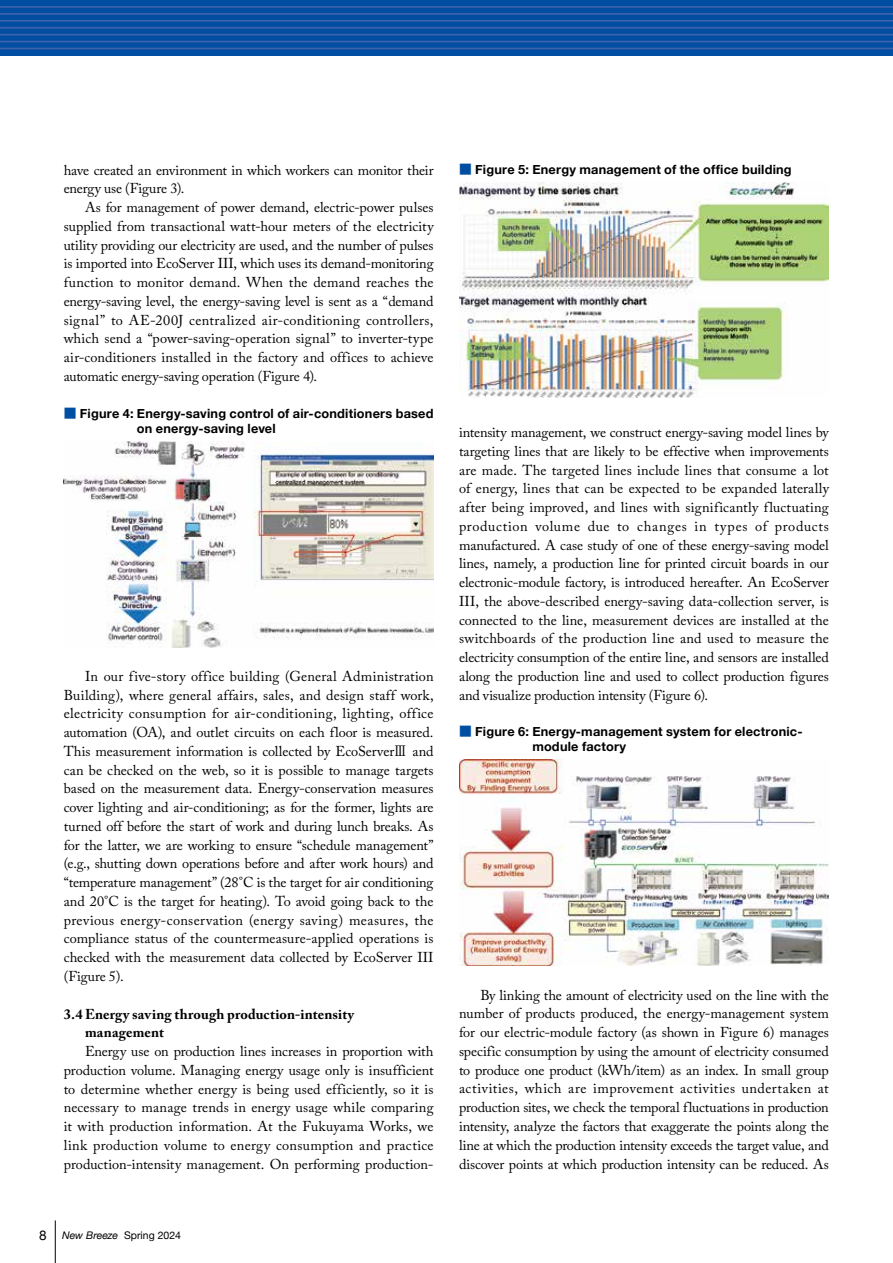
<style>
.page{position:relative;width:893px;height:1263px;background:#fff}
.page>*{position:absolute;margin:0;border:0;box-sizing:border-box;transform-origin:0 0}
.t1{font:14.25px/18.8px "Adobe Caslon Pro";color:#000;text-align:justify}
.t2{font:14.25px "Adobe Caslon Pro";letter-spacing:.025em;color:#000}
.t3{font:700 14.25px/18.8px "Adobe Caslon Pro";letter-spacing:.01em;color:#000}
.t4{font:700 12.75px/15px "Helvetica Neue";letter-spacing:.015em;color:#000}
.t5{font:10.5px "Helvetica Neue";color:#000}
.s1{font-family:"Shin Go Pro";font-weight:400;color:#004ea2}
.s2{font-family:"Koz Min Pro"}
.s3{font-size:13.5px}
.s4{font-style:italic}
</style>
<div class="page">
<img style="left:64px;top:441px;width:370px;height:207px">
<img style="left:459px;top:182px;width:370px;height:216px">
<img style="left:459px;top:760px;width:370px;height:205px">
<hr style="left:55px;top:1220px;width:1px;height:43px;background:#000">
<div style="left:0;top:0;width:893px;height:55px;background:#004ea2"></div>
<hr style="left:0;top:6px;width:893px;height:2px;background:#3d62ad">
<hr style="left:0;top:13px;width:893px;height:2px;background:#3d62ad">
<hr style="left:0;top:20px;width:893px;height:2px;background:#3d62ad">
<hr style="left:0;top:27px;width:893px;height:2px;background:#3d62ad">
<hr style="left:0;top:34px;width:893px;height:1px;background:#3d62ad">
<hr style="left:0;top:41px;width:893px;height:1px;background:#3d62ad">
<hr style="left:0;top:48px;width:893px;height:1px;background:#3d62ad">
<p class="t1" style="left:64px;top:160px;width:371px">have created an environment in which workers can monitor their</p>
<p class="t4" style="left:459px;top:162px;width:334px"><span class="s1">■</span> Figure 5: Energy management of the office building</p>
<p class="t1" style="left:64px;top:179px;width:122px">energy use (Figure 3).</p>
<p class="t1" style="left:85px;top:198px;width:350px">As for management of power demand, electric-power pulses</p>
<p class="t1" style="left:64px;top:217px;width:371px">supplied from transactional watt-hour meters of the electricity</p>
<p class="t1" style="left:64px;top:235px;width:371px">utility providing our electricity are used, and the number of pulses</p>
<p class="t1" style="left:64px;top:254px;width:371px">is imported into EcoServer III, which uses its demand-monitoring</p>
<p class="t1" style="left:64px;top:273px;width:371px">function to monitor demand. When the demand reaches the</p>
<p class="t1" style="left:64px;top:292px;width:371px">energy-saving level, the energy-saving level is sent as a “demand</p>
<p class="t2" style="left:64px;top:311px;width:371px">signal” to AE-200J centralized air-conditioning controllers,</p>
<p class="t1" style="left:64px;top:329px;width:371px">which send a “power-saving-operation signal” to inverter-type</p>
<p class="t1" style="left:64px;top:348px;width:371px">air-conditioners installed in the factory and offices to achieve</p>
<p class="t1" style="left:64px;top:367px;width:255px">automatic energy-saving operation (Figure 4).</p>
<p class="t4" style="left:137px;top:406px;width:298px;text-indent:-73px"><span class="s1">■</span> Figure 4: Energy-saving control of air-conditioners based on energy-saving level</p>
<p class="t1" style="left:64px;top:667px;width:371px;text-indent:21px">In our five-story office building (General Administration Building), where general affairs, sales, and design staff work, electricity consumption for air-conditioning, lighting, office automation (OA), and outlet circuits on each floor is measured.<br>This measurement information is collected by EcoServer<span class="s2">Ⅲ</span> and can be checked on the web, so it is possible to manage targets based on the measurement data. Energy-conservation measures cover lighting and air-conditioning; as for the former, lights are turned off before the start of work and during lunch breaks. As for the latter, we are working to ensure “schedule management” (e.g., shutting down operations before and after work hours) and “temperature management” (28°C is the target for air conditioning and 20°C is the target for heating). To avoid going back to the previous energy-conservation (energy saving) measures, the compliance status of the countermeasure-applied operations is checked with the measurement data collected by EcoServer III (Figure 5).</p>
<p class="t3" style="left:85px;top:1004px;width:271px;text-indent:-21px">3.4Energy saving through production-intensity management</p>
<p class="t1" style="left:64px;top:1042px;width:371px;text-indent:21px">Energy use on production lines increases in proportion with production volume. Managing energy usage only is insufficient to determine whether energy is being used efficiently, so it is necessary to manage trends in energy usage while comparing it with production information. At the Fukuyama Works, we link production volume to energy consumption and practice production-intensity management. On performing production-</p>
<p class="t5" style="left:39px;top:1227px;width:143px"><span class="s3">8</span> <span class="s4">New Breeze</span> Spring 2024</p>
<p class="t1" style="left:459px;top:423px;width:371px">intensity management, we construct energy-saving model lines by targeting lines that are likely to be effective when improvements are made. The targeted lines include lines that consume a lot of energy, lines that can be expected to be expanded laterally after being improved, and lines with significantly fluctuating production volume due to changes in types of products manufactured. A case study of one of these energy-saving model lines, namely, a production line for printed circuit boards in our electronic-module factory, is introduced hereafter. An EcoServer III, the above-described energy-saving data-collection server, is connected to the line, measurement devices are installed at the switchboards of the production line and used to measure the electricity consumption of the entire line, and sensors are installed along the production line and used to collect production figures and visualize production intensity (Figure 6).</p>
<p class="t4" style="left:532px;top:725px;width:272px;text-indent:-73px"><span class="s1">■</span> Figure 6: Energy-management system for electronic&shy;module factory</p>
<p class="t1" style="left:459px;top:985px;width:371px;text-indent:21px">By linking the amount of electricity used on the line with the number of products produced, the energy-management system for our electric-module factory (as shown in Figure 6) manages specific consumption by using the amount of electricity consumed to produce one product (kWh/item) as an index. In small group activities, which are improvement activities undertaken at production sites, we check the temporal fluctuations in production intensity, analyze the factors that exaggerate the points along the line at which the production intensity exceeds the target value, and discover points at which production intensity can be reduced. As</p>
</div>
